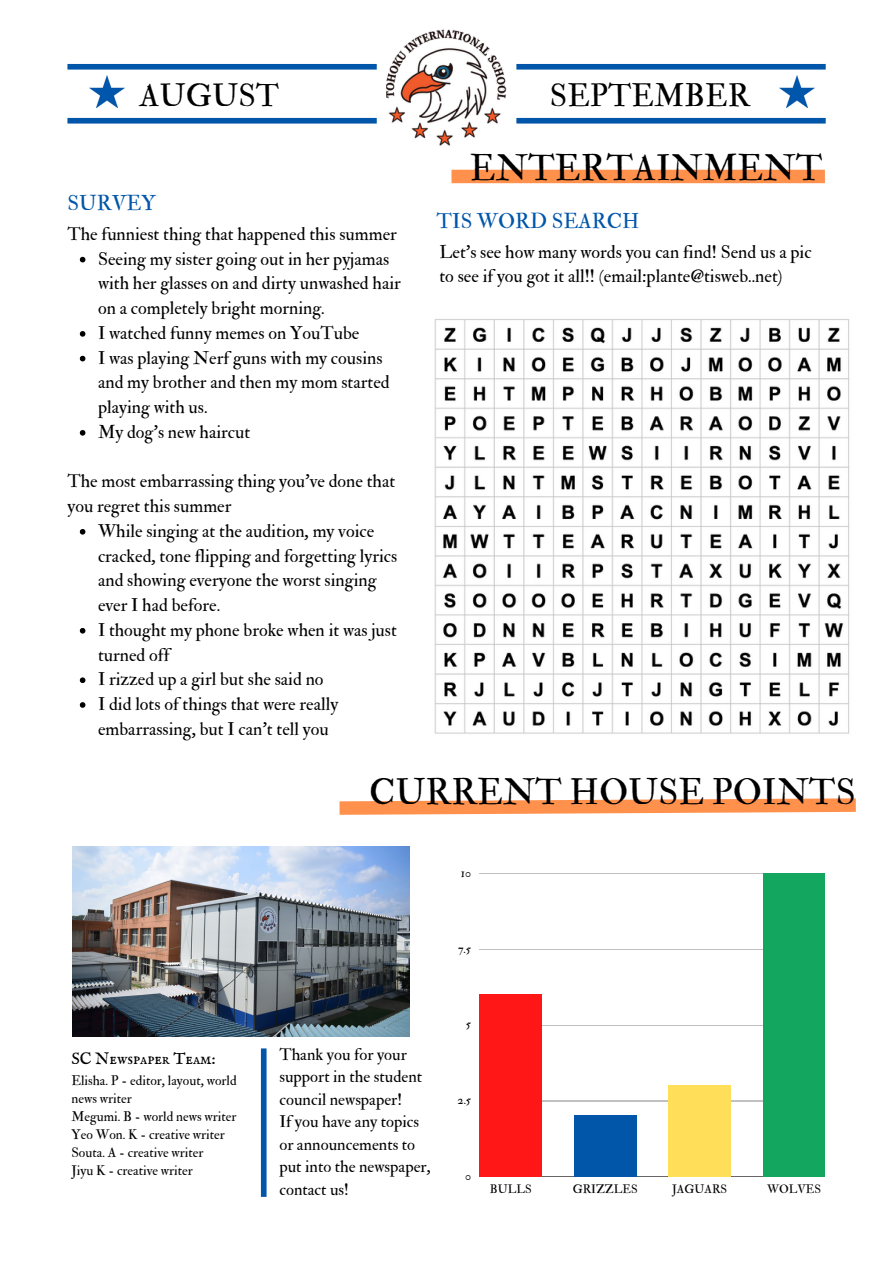
<style>
.page{position:relative;width:893px;height:1264px;background:#fff}
.page>*{position:absolute;margin:0;border:0;box-sizing:border-box;transform-origin:0 0}
.t1{font:36px "IM FELL Double Pica Roman";color:#000}
.t2{font:31.35px "IM FELL Double Pica Roman";color:#000}
.t3{font:21px "IM FELL Double Pica Roman";color:#0156aa}
.t4{font:18px/24.8px "IM FELL Double Pica Roman";color:#000}
.t5{font:16.5px/22.5px "IM FELL Double Pica Roman";color:#000}
.t6{font:16.5px "IM FELL English SC";color:#000}
.t7{font:13.5px/18px "IM FELL Double Pica Roman";color:#000}
.t8{font:11.85px "IM FELL Double Pica Roman";color:#000}
</style>
<div class="page">
<div style="left:67px;top:64px;width:310px;height:6px;background:#0156aa"></div>
<img style="left:89px;top:75px;width:35px;height:33px">
<img style="left:779px;top:75px;width:35px;height:33px">
<div style="left:67px;top:118px;width:310px;height:5px;background:#0156aa"></div>
<div style="left:516px;top:64px;width:309px;height:6px;background:#0156aa"></div>
<div style="left:516px;top:118px;width:309px;height:5px;background:#0156aa"></div>
<img style="left:386px;top:30px;width:120px;height:116px">
<div style="left:451px;top:170px;width:373px;height:13px;background:#ff914d"></div>
<hr style="left:479px;top:873px;width:346px;height:1px;background:#000">
<hr style="left:479px;top:949px;width:346px;height:1px;background:#000">
<hr style="left:479px;top:1025px;width:346px;height:1px;background:#000">
<hr style="left:479px;top:1100px;width:346px;height:1px;background:#000">
<hr style="left:479px;top:1176px;width:346px;height:1px;background:#000">
<div style="left:763px;top:873px;width:62px;height:303px;background:#13a65e"></div>
<div style="left:668px;top:1085px;width:62px;height:91px;background:#ffde59"></div>
<div style="left:574px;top:1115px;width:62px;height:61px;background:#0156aa"></div>
<div style="left:479px;top:994px;width:63px;height:182px;background:#ff1616"></div>
<div style="left:261px;top:1048px;width:5px;height:148px;background:#0156aa"></div>
<svg style="left:339px;top:798px;width:517px;height:17px"></svg>
<img style="left:434px;top:319px;width:415px;height:415px">
<img style="left:73px;top:846px;width:336px;height:190px">
<svg style="left:80px;top:257px;width:5px;height:5px"></svg>
<svg style="left:80px;top:331px;width:5px;height:6px"></svg>
<svg style="left:80px;top:356px;width:5px;height:5px"></svg>
<svg style="left:80px;top:430px;width:5px;height:5px"></svg>
<svg style="left:80px;top:529px;width:5px;height:5px"></svg>
<svg style="left:80px;top:628px;width:5px;height:5px"></svg>
<svg style="left:80px;top:677px;width:5px;height:6px"></svg>
<svg style="left:80px;top:702px;width:5px;height:5px"></svg>
<p class="t2" style="left:140px;top:76px;width:141px">AUGUST</p>
<p class="t2" style="left:550px;top:76px;width:202px">SEPTEMBER</p>
<p class="t3" style="left:67px;top:190px;width:90px">SURVEY</p>
<p class="t4" style="left:67px;top:222px;width:331px">The funniest thing that happened this summer</p>
<p class="t4" style="left:98px;top:247px;width:304px">Seeing my sister going out in her pyjamas with her glasses on and dirty unwashed hair on a completely bright morning.</p>
<p class="t4" style="left:98px;top:321px;width:263px">I watched funny memes on YouTube</p>
<p class="t4" style="left:98px;top:345px;width:293px">I was playing Nerf guns with my cousins and my brother and then my mom started playing with us.</p>
<p class="t4" style="left:98px;top:420px;width:154px">My dog's new haircut</p>
<p class="t4" style="left:67px;top:469px;width:329px">The most embarrassing thing you've done that you regret this summer</p>
<p class="t4" style="left:98px;top:519px;width:301px">While singing at the audition, my voice cracked, tone flipping and forgetting lyrics and showing everyone the worst singing ever I had before.</p>
<p class="t4" style="left:98px;top:618px;width:300px">I thought my phone broke when it was just turned off</p>
<p class="t4" style="left:98px;top:667px;width:227px">I rizzed up a girl but she said no</p>
<p class="t4" style="left:98px;top:692px;width:242px">I did lots of things that were really embarrassing, but I can't tell you</p>
<p class="t1" style="left:470px;top:146px;width:354px">ENTERTAINMENT</p>
<p class="t3" style="left:436px;top:208px;width:204px">TIS WORD SEARCH</p>
<p class="t4" style="left:439px;top:239px;width:373px">Let’s see how many words you can find! Send us a pic to see if you got it all!! (email:plante@tisweb..net)</p>
<p class="t1" style="left:369px;top:770px;width:488px">CURRENT HOUSE POINTS</p>
<p class="t8" style="left:461px;top:865px;width:12px">10</p>
<p class="t8" style="left:458px;top:941px;width:15px">7.5</p>
<p class="t6" style="left:71px;top:1049px;width:146px">SC Newspaper Team:</p>
<p class="t7" style="left:71px;top:1071px;width:167px">Elisha. P - editor, layout, world news writer</p>
<p class="t7" style="left:71px;top:1107px;width:166px">Megumi. B - world news writer</p>
<p class="t7" style="left:71px;top:1125px;width:155px">Yeo Won. K - creative writer</p>
<p class="t7" style="left:71px;top:1143px;width:134px">Souta. A - creative writer</p>
<p class="t7" style="left:71px;top:1161px;width:123px">Jiyu K - creative writer</p>
<p class="t5" style="left:279px;top:1043px;width:144px">Thank you for your support in the student council newspaper!</p>
<p class="t5" style="left:279px;top:1110px;width:153px">If you have any topics or announcements to put into the newspaper, contact us!</p>
<p class="t8" style="left:466px;top:1017px;width:7px">5</p>
<p class="t8" style="left:457px;top:1093px;width:15px">2.5</p>
<p class="t8" style="left:465px;top:1168px;width:8px">0</p>
<p class="t8" style="left:490px;top:1181px;width:43px">BULLS</p>
<p class="t8" style="left:572px;top:1181px;width:67px">GRIZZLES</p>
<p class="t8" style="left:672px;top:1181px;width:57px">JAGUARS</p>
<p class="t8" style="left:767px;top:1181px;width:56px">WOLVES</p>
</div>
